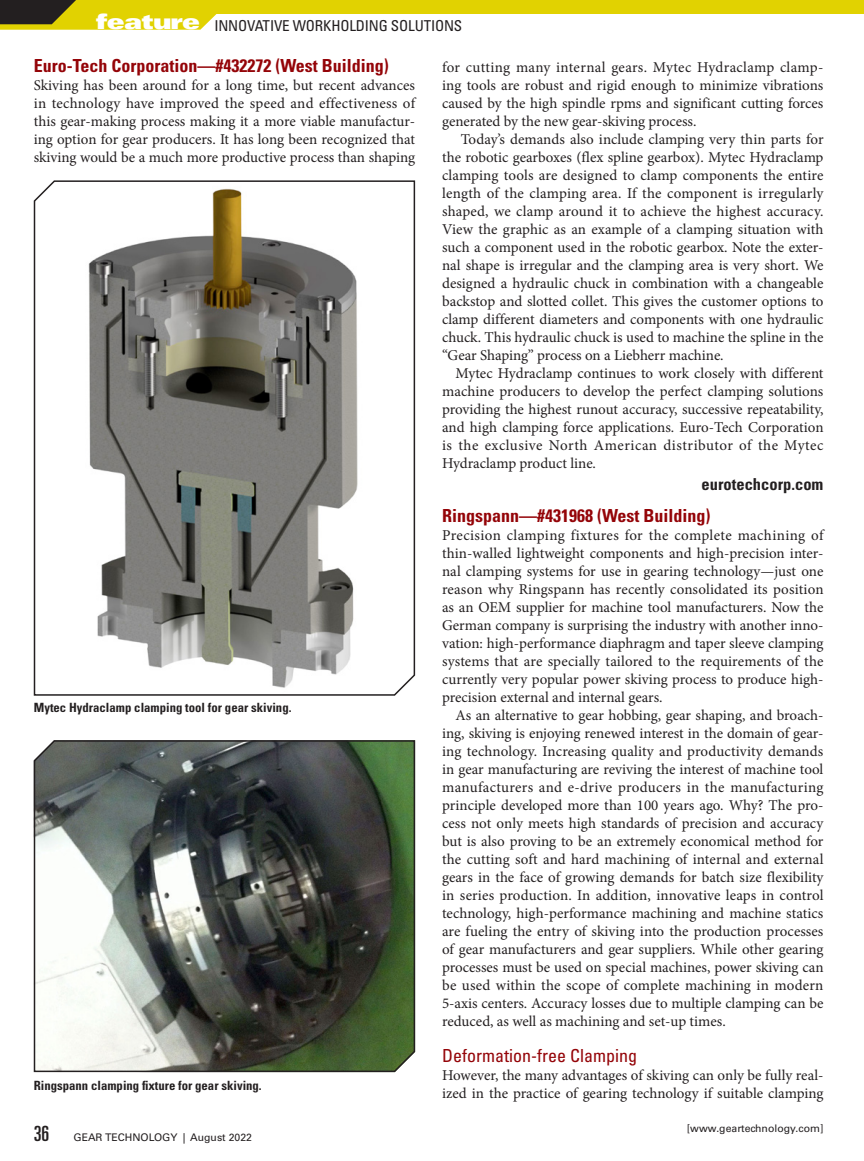
<style>
.page{position:relative;width:864px;height:1161px;background:#fff}
.page>*{position:absolute;margin:0;border:0;box-sizing:border-box;transform-origin:0 0}
.t1{font:21px "Univers LT Pro X Black Ext";letter-spacing:-.025em;color:#fff}
.t2{font:21px "Univers LT Pro Ult Cond";color:#231f20}
.Body_Text_-_Para_Hea{font:700 condensed 18px "Univers LT Pro";color:#940408}
.Body_Text_-_Para_Sub{font:condensed 18px "Univers LT Pro";color:#940408}
.FMI_Weblink{font:700 condensed 16.5px "Univers LT Pro";color:#231f20}
.Body_Text{font:15px/18px "Minion Pro";color:#231f20;text-align:justify}
.Body_Text_After_Head{font:15px/18px "Minion Pro";letter-spacing:-.005em;color:#231f20;text-align:justify}
.t3{font:condensed 15px "Univers LT Pro";letter-spacing:-.01em;color:#231f20}
.Figure_Table_Caption{font:700 condensed 12.75px "Univers LT Pro";color:#231f20}
.t4{font:10.5px "Univers LT Pro 55 Roman";color:#231f20}
</style>
<div class="page">
<svg style="left:33px;top:180px;width:383px;height:516px"></svg>
<svg style="left:33px;top:740px;width:383px;height:333px"></svg>
<div style="left:194px;top:0;width:670px;height:14px;background:#e1d201"></div>
<svg style="left:0;top:0;width:217px;height:30px;background:#b4a810"></svg>
<p class="t1" style="left:96px;top:9px;width:105px">feature</p>
<p class="t3" style="left:214px;top:16px;width:249px">INNOVATIVE WORKHOLDING SOLUTIONS</p>
<p class="Body_Text_-_Para_Hea" style="left:34px;top:55px;width:357px">Euro-Tech Corporation—#432272 (West Building)</p>
<p class="Body_Text_After_Head" style="left:34px;top:76px;width:383px">Skiving has been around for a long time, but recent advances in technology have improved the speed and effectiveness of this gear-making process making it a more viable manufactur&shy;ing option for gear producers. It has long been recognized that skiving would be a much more productive process than shaping</p>
<p class="Figure_Table_Caption" style="left:34px;top:700px;width:259px">Mytec Hydraclamp clamping tool for gear skiving.</p>
<p class="Figure_Table_Caption" style="left:34px;top:1078px;width:230px">Ringspann clamping fixture for gear skiving.</p>
<p class="t2" style="left:34px;top:1119px;width:17px">36</p>
<p class="t4" style="left:74px;top:1130px;width:180px">GEAR TECHNOLOGY | August 2022</p>
<p class="Body_Text_After_Head" style="left:442px;top:58px;width:383px">for cutting many internal gears. Mytec Hydraclamp clamp&shy;ing tools are robust and rigid enough to minimize vibrations caused by the high spindle rpms and significant cutting forces generated by the new gear-skiving process.</p>
<p class="Body_Text" style="left:442px;top:130px;width:383px;text-indent:19px">Today’s demands also include clamping very thin parts for the robotic gearboxes (flex spline gearbox). Mytec Hydraclamp clamping tools are designed to clamp components the entire length of the clamping area. If the component is irregularly shaped, we clamp around it to achieve the highest accuracy.<br>View the graphic as an example of a clamping situation with such a component used in the robotic gearbox. Note the exter&shy;nal shape is irregular and the clamping area is very short. We designed a hydraulic chuck in combination with a changeable backstop and slotted collet. This gives the customer options to clamp different diameters and components with one hydraulic chuck. This hydraulic chuck is used to machine the spline in the “Gear Shaping” process on a Liebherr machine.</p>
<p class="Body_Text" style="left:442px;top:364px;width:383px;text-indent:14px">Mytec Hydraclamp continues to work closely with different machine producers to develop the perfect clamping solutions providing the highest runout accuracy, successive repeatability, and high clamping force applications. Euro-Tech Corporation is the exclusive North American distributor of the Mytec Hydraclamp product line.</p>
<p class="FMI_Weblink" style="left:702px;top:474px;width:123px">eurotechcorp.com</p>
<p class="Body_Text_-_Para_Hea" style="left:442px;top:505px;width:270px">Ringspann—#431968 (West Building)</p>
<p class="Body_Text_After_Head" style="left:442px;top:526px;width:383px">Precision clamping fixtures for the complete machining of thin-walled lightweight components and high-precision inter&shy;nal clamping systems for use in gearing technology—just one reason why Ringspann has recently consolidated its position as an OEM supplier for machine tool manufacturers. Now the German company is surprising the industry with another inno&shy;vation: high-performance diaphragm and taper sleeve clamping systems that are specially tailored to the requirements of the currently very popular power skiving process to produce high&shy;precision external and internal gears.</p>
<p class="Body_Text" style="left:442px;top:706px;width:383px;text-indent:14px">As an alternative to gear hobbing, gear shaping, and broach&shy;ing, skiving is enjoying renewed interest in the domain of gear&shy;ing technology. Increasing quality and productivity demands in gear manufacturing are reviving the interest of machine tool manufacturers and e-drive producers in the manufacturing principle developed more than 100 years ago. Why? The pro&shy;cess not only meets high standards of precision and accuracy but is also proving to be an extremely economical method for the cutting soft and hard machining of internal and external gears in the face of growing demands for batch size flexibility in series production. In addition, innovative leaps in control technology, high-performance machining and machine statics are fueling the entry of skiving into the production processes of gear manufacturers and gear suppliers. While other gearing processes must be used on special machines, power skiving can be used within the scope of complete machining in modern 5-axis centers. Accuracy losses due to multiple clamping can be reduced, as well as machining and set-up times.</p>
<p class="Body_Text_-_Para_Sub" style="left:442px;top:1044px;width:196px">Deformation-free Clamping</p>
<p class="Body_Text_After_Head" style="left:442px;top:1066px;width:383px">However, the many advantages of skiving can only be fully real&shy;ized in the practice of gearing technology if suitable clamping</p>
<p class="t4" style="left:687px;top:1121px;width:138px">[www.geartechnology.com]</p>
</div>
